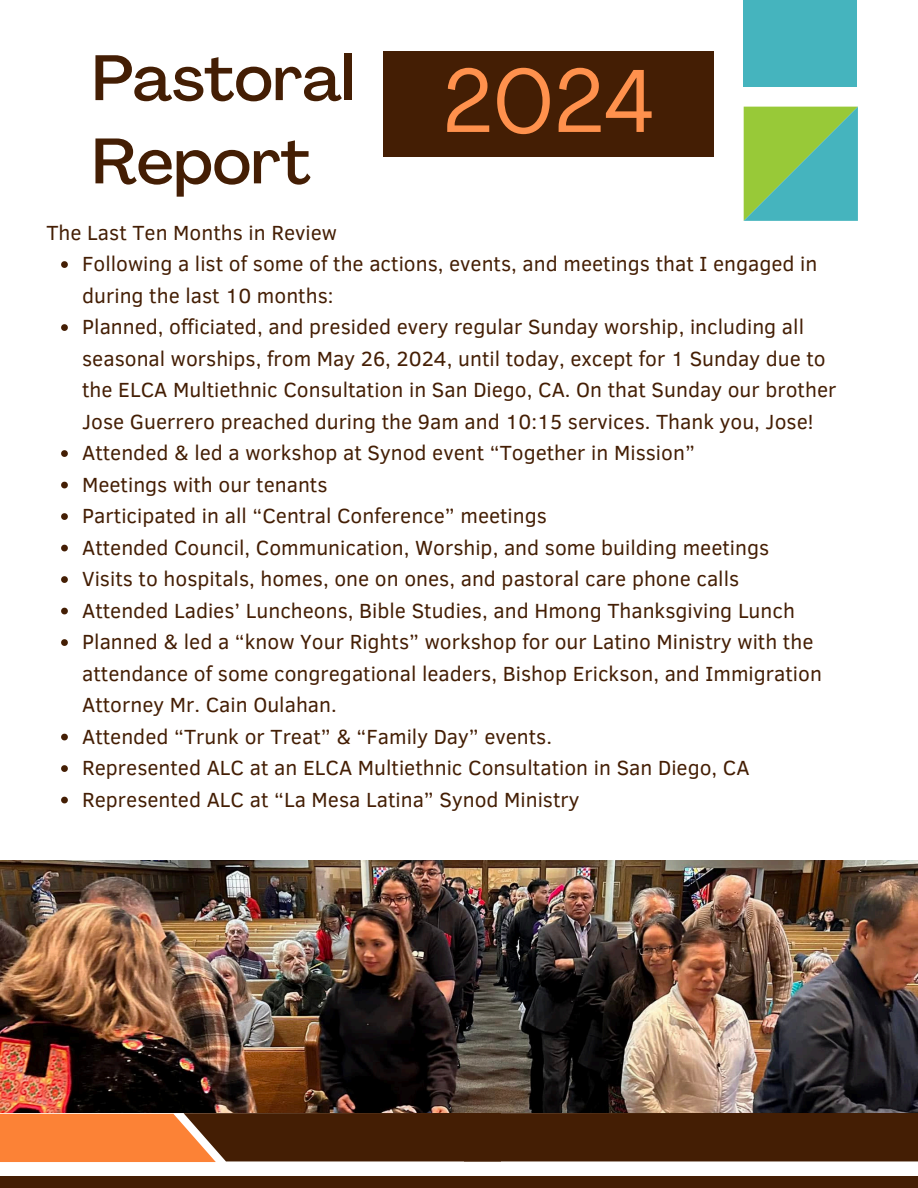
<style>
.page{position:relative;width:918px;height:1188px;background:#fff}
.page>*{position:absolute;margin:0;border:0;box-sizing:border-box;transform-origin:0 0}
.t1{font:87.9px "Agrandir";color:#ff914d}
.t2{font:500 63.3px/83.2px "Agrandir";color:#441e04}
.t3{font:21px/31.5px "Clear Sans";color:#441e04}
</style>
<div class="page">
<div style="left:383px;top:51px;width:330px;height:105px;background:#441e04"></div>
<div style="left:743px;top:0;width:113px;height:87px;background:#45b4be"></div>
<svg style="left:0;top:1113px;width:918px;height:49px;background:#6e3814"></svg>
<div style="left:0;top:1177px;width:918px;height:11px;background:#441e04"></div>
<svg style="left:744px;top:107px;width:114px;height:114px;background:#6fbe7a"></svg>
<img style="left:1px;top:861px;width:917px;height:252px">
<svg style="left:61px;top:261px;width:7px;height:7px"></svg>
<svg style="left:61px;top:324px;width:7px;height:7px"></svg>
<svg style="left:61px;top:450px;width:7px;height:7px"></svg>
<svg style="left:61px;top:482px;width:7px;height:6px"></svg>
<svg style="left:61px;top:513px;width:7px;height:7px"></svg>
<svg style="left:61px;top:545px;width:7px;height:6px"></svg>
<svg style="left:61px;top:576px;width:7px;height:7px"></svg>
<svg style="left:61px;top:608px;width:7px;height:6px"></svg>
<svg style="left:61px;top:639px;width:7px;height:7px"></svg>
<svg style="left:61px;top:734px;width:7px;height:6px"></svg>
<svg style="left:61px;top:765px;width:7px;height:7px"></svg>
<svg style="left:61px;top:797px;width:7px;height:6px"></svg>
<h2 class="t2" style="left:92px;top:43px;width:264px">Pastoral<br>Report</h2>
<h1 class="t1" style="left:443px;top:66px;width:213px">2024</h1>
<p class="t3" style="left:46px;top:216px;width:292px">The Last Ten Months in Review</p>
<p class="t3" style="left:82px;top:247px;width:737px">Following a list of some of the actions, events, and meetings that I engaged in during the last 10 months:</p>
<p class="t3" style="left:82px;top:310px;width:756px">Planned, officiated, and presided every regular Sunday worship, including all seasonal worships, from May 26, 2024, until today, except for 1 Sunday due to the ELCA Multiethnic Consultation in San Diego, CA. On that Sunday our brother Jose Guerrero preached during the 9am and 10:15 services. Thank you, Jose!</p>
<p class="t3" style="left:82px;top:436px;width:614px">Attended &amp; led a workshop at Synod event “Together in Mission”</p>
<p class="t3" style="left:82px;top:468px;width:247px">Meetings with our tenants</p>
<p class="t3" style="left:82px;top:499px;width:466px">Participated in all “Central Conference” meetings</p>
<p class="t3" style="left:82px;top:531px;width:689px">Attended Council, Communication, Worship, and some building meetings</p>
<p class="t3" style="left:82px;top:562px;width:659px">Visits to hospitals, homes, one on ones, and pastoral care phone calls</p>
<p class="t3" style="left:82px;top:594px;width:714px">Attended Ladies’ Luncheons, Bible Studies, and Hmong Thanksgiving Lunch</p>
<p class="t3" style="left:82px;top:625px;width:741px">Planned &amp; led a “know Your Rights” workshop for our Latino Ministry with the attendance of some congregational leaders, Bishop Erickson, and Immigration<br>Attorney Mr. Cain Oulahan.</p>
<p class="t3" style="left:82px;top:720px;width:471px">Attended “Trunk or Treat” &amp; “Family Day” events.</p>
<p class="t3" style="left:82px;top:751px;width:669px">Represented ALC at an ELCA Multiethnic Consultation in San Diego, CA</p>
<p class="t3" style="left:82px;top:783px;width:499px">Represented ALC at “La Mesa Latina” Synod Ministry</p>
</div>
